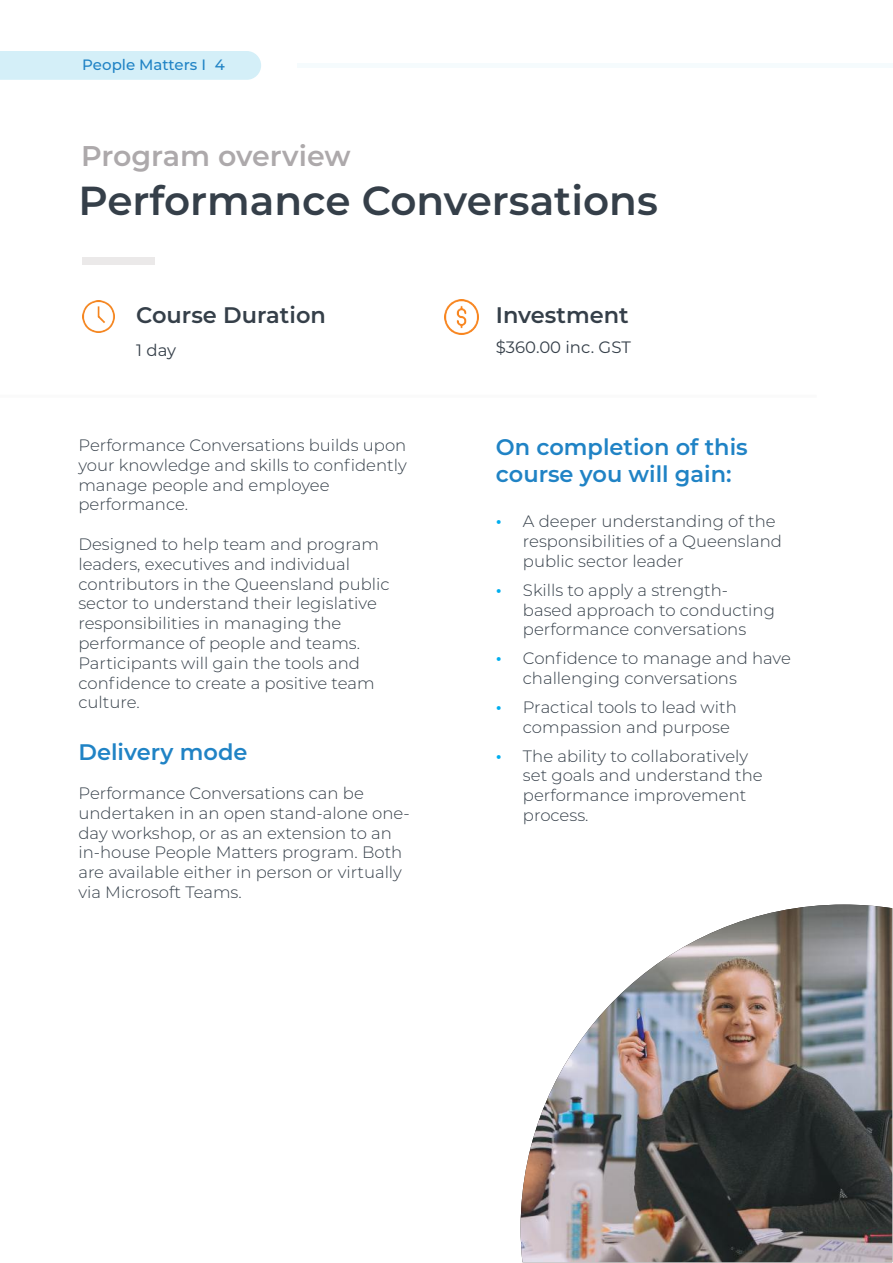
<style>
.page{position:relative;width:893px;height:1263px;background:#fff}
.page>*{position:absolute;margin:0;border:0;box-sizing:border-box;transform-origin:0 0}
.t1{font:600 40.5px "Montserrat";color:#353f49}
.t2{font:600 28.5px "Montserrat";color:#ada9ab}
.t3{font:600 22.5px/27px "Montserrat";color:#2083c5}
.t4{font:600 22.5px "Montserrat";color:#353f49}
.t5{font:300 16.5px/19.8px "Montserrat";color:#353f49}
.t6{font:16.5px "Montserrat";color:#353f49}
.t7{font:500 15px "Montserrat";color:#2083c5}
.s1{font-weight:600;font-size:18px;color:#00aeef}
</style>
<div class="page">
<div style="left:0;top:51px;width:261px;height:29px;background:#d4eff8"></div>
<hr style="left:297px;top:63px;width:596px;height:4px;background:#f5fbfd">
<div style="left:82px;top:257px;width:73px;height:8px;background:#ebe9e9"></div>
<img style="left:444px;top:300px;width:35px;height:35px">
<img style="left:82px;top:301px;width:32px;height:32px">
<img style="left:521px;top:904px;width:371px;height:358px">
<p class="t7" style="left:82px;top:54px;width:144px">People Matters I 4</p>
<h2 class="t2" style="left:81px;top:136px;width:271px">Program overview</h2>
<h1 class="t1" style="left:78px;top:172px;width:581px">Performance Conversations</h1>
<h3 class="t4" style="left:136px;top:299px;width:191px">Course Duration</h3>
<h3 class="t4" style="left:496px;top:299px;width:134px">Investment</h3>
<p class="t6" style="left:136px;top:339px;width:41px">1 day</p>
<p class="t6" style="left:496px;top:336px;width:136px">$360.00 inc. GST</p>
<p class="t5" style="left:78px;top:435px;width:330px">Performance Conversations builds upon your knowledge and skills to confidently manage people and employee performance.</p>
<p class="t5" style="left:78px;top:534px;width:313px">Designed to help team and program leaders, executives and individual contributors in the Queensland public sector to understand their legislative responsibilities in managing the performance of people and teams.<br>Participants will gain the tools and confidence to create a positive team culture.</p>
<h3 class="t3" style="left:78px;top:737px;width:171px">Delivery mode</h3>
<p class="t5" style="left:78px;top:783px;width:333px">Performance Conversations can be undertaken in an open stand-alone one&shy;day workshop, or as an extension to an in-house People Matters program. Both are available either in person or virtually via Microsoft Teams.</p>
<h3 class="t3" style="left:496px;top:433px;width:253px">On completion of this course you will gain:</h3>
<p class="t5" style="left:523px;top:511px;width:261px;text-indent:-27px"><span class="s1">•</span> A deeper understanding of the responsibilities of a Queensland public sector leader</p>
<p class="t5" style="left:523px;top:580px;width:253px;text-indent:-27px"><span class="s1">•</span> Skills to apply a strength&shy;based approach to conducting performance conversations</p>
<p class="t5" style="left:523px;top:648px;width:269px;text-indent:-27px"><span class="s1">•</span> Confidence to manage and have challenging conversations</p>
<p class="t5" style="left:523px;top:697px;width:215px;text-indent:-27px"><span class="s1">•</span> Practical tools to lead with compassion and purpose</p>
<p class="t5" style="left:523px;top:745px;width:241px;text-indent:-27px"><span class="s1">•</span> The ability to collaboratively set goals and understand the performance improvement process.</p>
</div>
